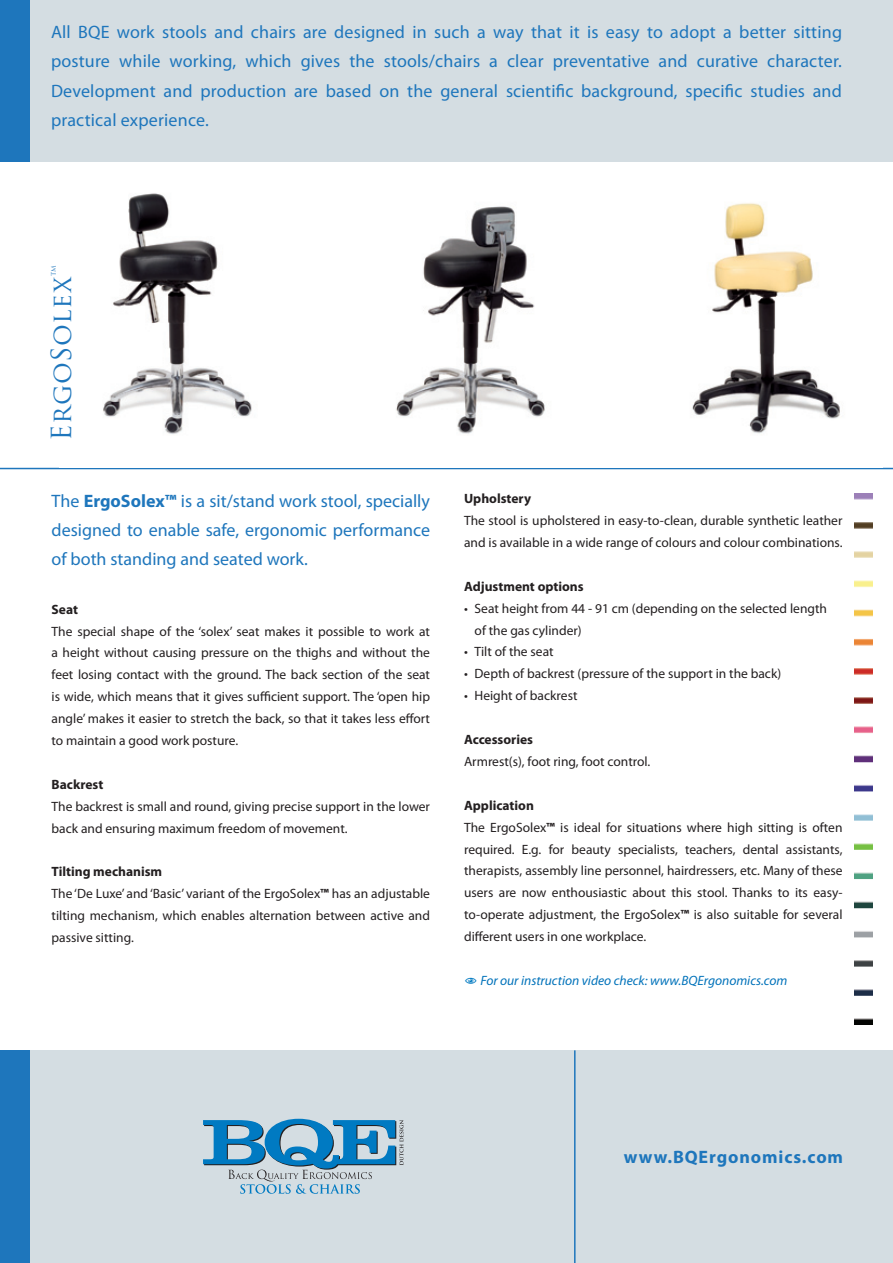
<style>
.page{position:relative;width:893px;height:1263px;background:#fff}
.page>*{position:absolute;margin:0;border:0;box-sizing:border-box;transform-origin:0 0}
.t1{font:27px "Trajan Pro";letter-spacing:.02em;color:#1e76bc}
.t2{font:18px/29.1px "Myriad Pro";letter-spacing:.005em;color:#1e76bc;text-align:justify}
.t3{font:700 18px "Myriad Pro";letter-spacing:.05em;color:#1e76bc}
.t4{font:13.5px/21.9px "Myriad Pro";color:#231f20;text-align:justify}
.t5{font:700 13.5px "Myriad Pro";color:#231f20}
.t6{font:italic 13.5px "Myriad Pro";color:#0072ba}
.t7{font:6.15px "Trajan Pro";color:#1e76bc}
.s1{font-weight:700}
</style>
<div class="page">
<div style="left:0;top:1050px;width:893px;height:213px;background:#d4dde2"></div>
<div style="left:0;top:0;width:893px;height:162px;background:#d4dde2"></div>
<div style="left:0;top:0;width:30px;height:162px;background:#1e76bc"></div>
<div style="left:0;top:1050px;width:30px;height:213px;background:#1e76bc"></div>
<hr style="left:0;top:468px;width:893px;height:1px;background:#1e76bc">
<hr style="left:574px;top:1050px;width:2px;height:213px;background:#1e76bc">
<img style="left:855px;top:493px;width:17px;height:531px">
<svg style="left:203px;top:1119px;width:200px;height:75px"></svg>
<img style="left:103px;top:193px;width:737px;height:241px">
<p class="t2" style="left:51px;top:17px;width:792px">All BQE work stools and chairs are designed in such a way that it is easy to adopt a better sitting posture while working, which gives the stools/chairs a clear preventative and curative character.<br>Development and production are based on the general scientific background, specific studies and practical experience.</p>
<p class="t7" style="left:50px;top:276px;width:12px;rotate:-90deg">tm</p>
<p class="t1" style="left:44px;top:441px;width:166px;rotate:-90deg">ErgoSolex</p>
<p class="t2" style="left:52px;top:486px;width:380px">The <span class="s1">ErgoSolex™</span> is a sit/stand work stool, specially designed to enable safe, ergonomic performance of both standing and seated work.</p>
<p class="t5" style="left:52px;top:600px;width:28px">Seat</p>
<p class="t4" style="left:52px;top:620px;width:380px">The special shape of the ‘solex’ seat makes it possible to work at a height without causing pressure on the thighs and without the feet losing contact with the ground. The back section of the seat is wide, which means that it gives sufficient support. The ‘open hip angle’ makes it easier to stretch the back, so that it takes less effort to maintain a good work posture.</p>
<p class="t5" style="left:52px;top:775px;width:53px">Backrest</p>
<p class="t4" style="left:52px;top:795px;width:380px">The backrest is small and round, giving precise support in the lower back and ensuring maximum freedom of movement.</p>
<p class="t5" style="left:52px;top:863px;width:112px">Tilting mechanism</p>
<p class="t4" style="left:52px;top:883px;width:380px">The ‘De Luxe’ and ‘Basic’ variant of the ErgoSolex<span class="s1">™</span> has an adjustable tilting mechanism, which enables alternation between active and passive sitting.</p>
<p class="t5" style="left:464px;top:490px;width:69px">Upholstery</p>
<p class="t4" style="left:464px;top:509px;width:380px">The stool is upholstered in easy-to-clean, durable synthetic leather and is available in a wide range of colours and colour combinations.</p>
<p class="t5" style="left:464px;top:577px;width:121px">Adjustment options</p>
<p class="t4" style="left:475px;top:597px;width:354px;text-indent:-11px">• Seat height from 44 - 91 cm (depending on the selected length of the gas cylinder)</p>
<p class="t4" style="left:464px;top:641px;width:91px">• Tilt of the seat</p>
<p class="t4" style="left:464px;top:663px;width:319px">• Depth of backrest (pressure of the support in the back)</p>
<p class="t4" style="left:464px;top:684px;width:115px">• Height of backrest</p>
<p class="t5" style="left:464px;top:731px;width:70px">Accessories</p>
<p class="t4" style="left:464px;top:750px;width:188px">Armrest(s), foot ring, foot control.</p>
<p class="t5" style="left:464px;top:796px;width:71px">Application</p>
<p class="t4" style="left:464px;top:816px;width:380px">The ErgoSolex<span class="s1">™</span> is ideal for situations where high sitting is often required. E.g. for beauty specialists, teachers, dental assistants, therapists, assembly line personnel, hairdressers, etc. Many of these users are now enthousiastic about this stool. Thanks to its easy&shy;to-operate adjustment, the ErgoSolex<span class="s1">™</span> is also suitable for several different users in one workplace.</p>
<p class="t6" style="left:480px;top:972px;width:308px">For our instruction video check: www.BQErgonomics.com</p>
<p class="t3" style="left:624px;top:1145px;width:221px">www.BQErgonomics.com</p>
</div>
